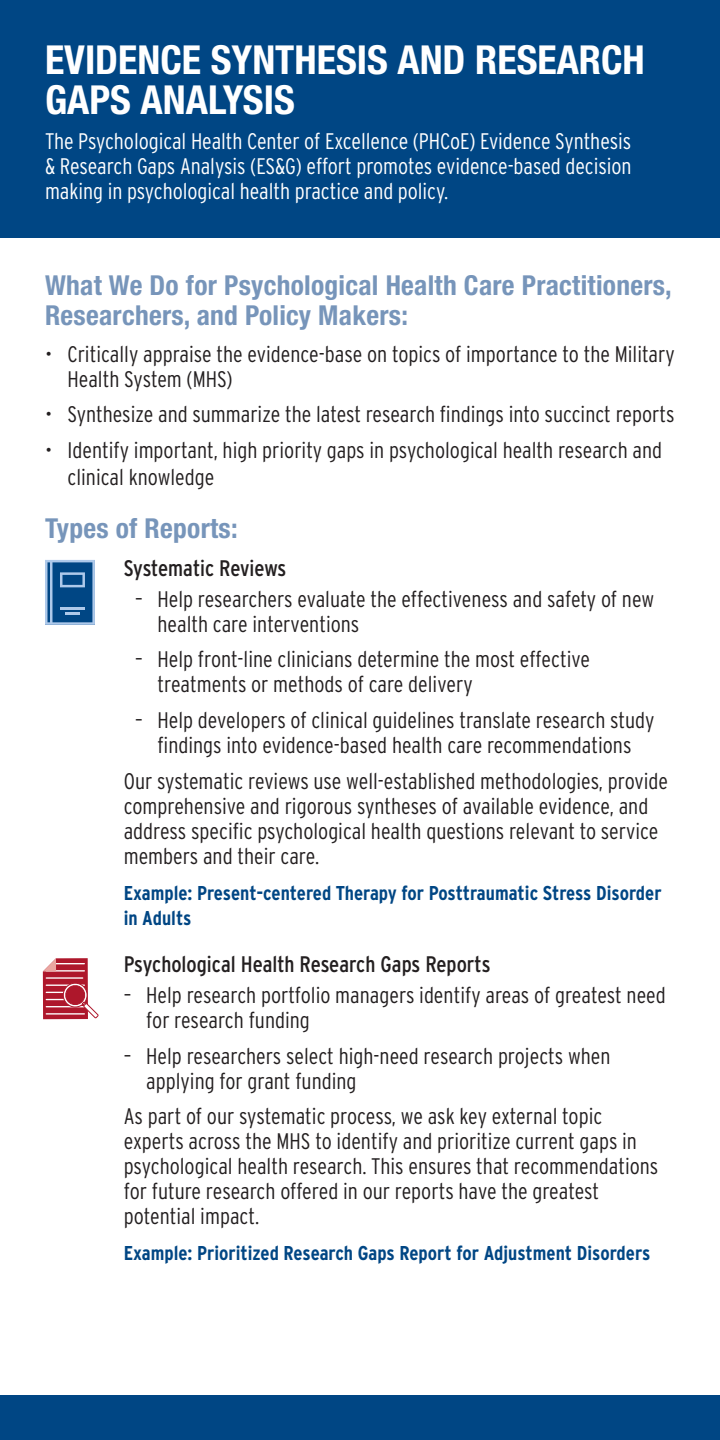
<style>
.page{position:relative;width:720px;height:1440px;background:#fff}
.page>*{position:absolute;margin:0;border:0;box-sizing:border-box;transform-origin:0 0}
.t1{font:700 condensed 40px/40px "Helvetica Neue LT Std";color:#fff}
.t2{font:700 condensed 27.5px/30.2px "Helvetica Neue LT Std";letter-spacing:.01em;color:#7795ba}
.t3{font:300 condensed 22.5px/25px "Interstate";color:#231f20}
.t4{font:300 condensed 22.5px/25px "Interstate";letter-spacing:-.005em;color:#fff;text-align:justify}
.t5{font:condensed 22.5px "Interstate";color:#231f20}
.t6{font:700 condensed 20px/25px "Interstate";color:#004684}
</style>
<div class="page">
<div style="left:0;top:0;width:720px;height:238px;background:#004684"></div>
<svg style="left:45px;top:560px;width:50px;height:65px"></svg>
<hr style="left:60px;top:607px;width:25px;height:3px;background:#aec9ea">
<hr style="left:65px;top:612px;width:15px;height:3px;background:#aec9ea">
<svg style="left:43px;top:958px;width:55px;height:61px"></svg>
<div style="left:0;top:1395px;width:720px;height:45px;background:#004684"></div>
<h1 class="t1" style="left:45px;top:39px;width:601px">EVIDENCE SYNTHESIS AND RESEARCH<br>GAPS ANALYSIS</h1>
<p class="t4" style="left:45px;top:128px;width:588px">The Psychological Health Center of Excellence (PHCoE) Evidence Synthesis &amp; Research Gaps Analysis (ES&amp;G) effort promotes evidence-based decision making in psychological health practice and policy.</p>
<p class="t2" style="left:45px;top:270px;width:628px">What We Do for Psychological Health Care Practitioners,<br>Researchers, and Policy Makers:</p>
<p class="t3" style="left:68px;top:341px;width:609px;text-indent:-22px">• Critically appraise the evidence-base on topics of importance to the Military<br>Health System (MHS)</p>
<p class="t3" style="left:45px;top:402px;width:631px">• Synthesize and summarize the latest research findings into succinct reports</p>
<p class="t3" style="left:68px;top:437px;width:596px;line-height:27px;text-indent:-22px">• Identify important, high priority gaps in psychological health research and clinical knowledge</p>
<p class="t2" style="left:45px;top:513px;width:194px">Types of Reports:</p>
<p class="t5" style="left:124px;top:555px;width:164px">Systematic Reviews</p>
<p class="t3" style="left:158px;top:586px;width:498px;text-indent:-22px">– Help researchers evaluate the effectiveness and safety of new health care interventions</p>
<p class="t3" style="left:158px;top:647px;width:434px;text-indent:-22px">– Help front-line clinicians determine the most effective treatments or methods of care delivery</p>
<p class="t3" style="left:135px;top:708px;width:521px;text-align:center">– Help developers of clinical guidelines translate research study findings into evidence-based health care recommendations</p>
<p class="t3" style="left:124px;top:768px;width:546px">Our systematic reviews use well-established methodologies, provide comprehensive and rigorous syntheses of available evidence, and address specific psychological health questions relevant to service members and their care.</p>
<p class="t6" style="left:124px;top:880px;width:539px">Example: Present-centered Therapy for Posttraumatic Stress Disorder in Adults</p>
<p class="t5" style="left:124px;top:951px;width:368px">Psychological Health Research Gaps Reports</p>
<p class="t3" style="left:146px;top:982px;width:521px;text-indent:-22px">– Help research portfolio managers identify areas of greatest need for research funding</p>
<p class="t3" style="left:146px;top:1043px;width:466px;text-indent:-22px">– Help researchers select high-need research projects when applying for grant funding</p>
<p class="t3" style="left:124px;top:1104px;width:536px">As part of our systematic process, we ask key external topic experts across the MHS to identify and prioritize current gaps in psychological health research. This ensures that recommendations for future research offered in our reports have the greatest potential impact.</p>
<p class="t6" style="left:124px;top:1240px;width:528px">Example: Prioritized Research Gaps Report for Adjustment Disorders</p>
</div>
